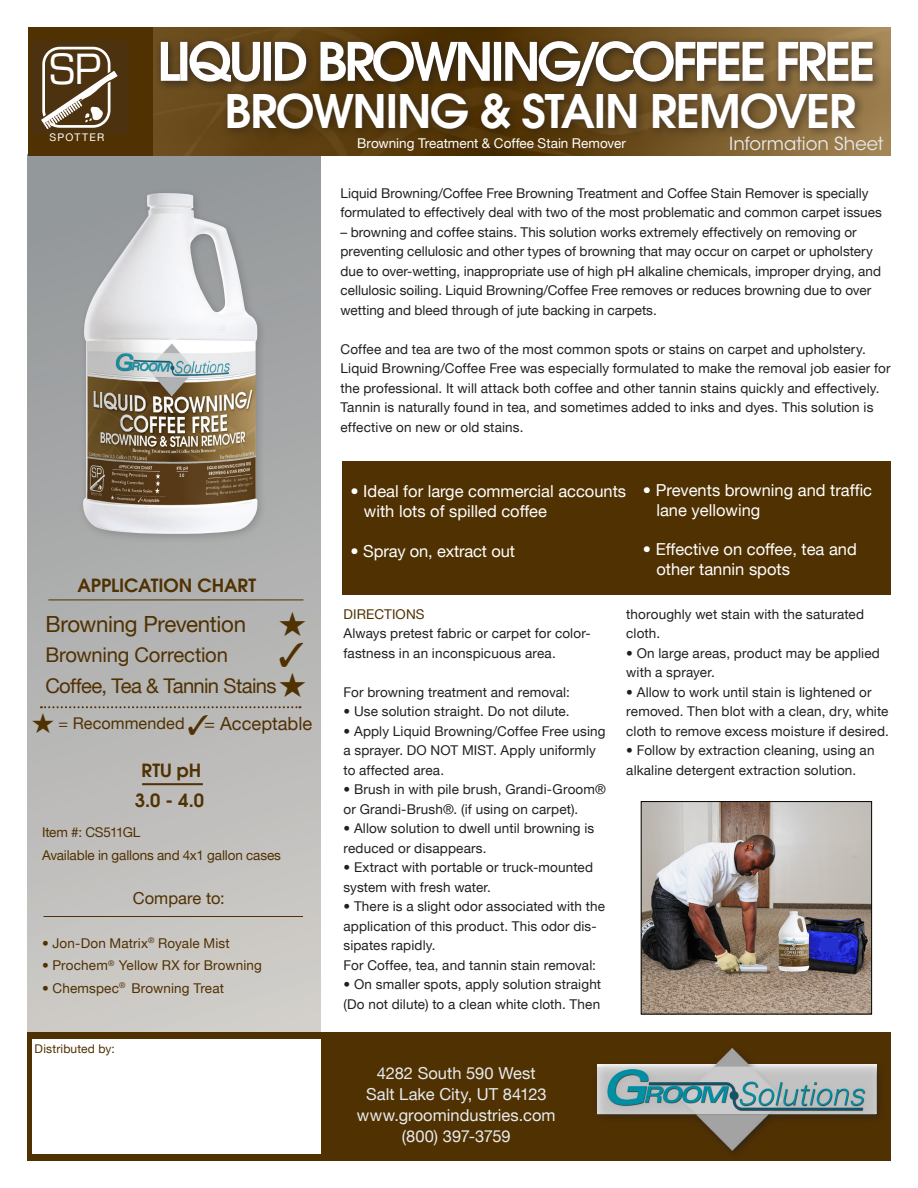
<style>
.page{position:relative;width:918px;height:1188px;background:#fff}
.page>*{position:absolute;margin:0;border:0;box-sizing:border-box;transform-origin:0 0}
.t1{font:600 52.65px "Avant Garde";letter-spacing:-.06em;color:#fff}
.t2{font:600 46.35px "Avant Garde";letter-spacing:-.025em;color:#fff}
.t3{font:40.5px "Eurostile";color:#fff}
.t4{font:22.35px "Helvetica Neue LT";letter-spacing:-.015em;color:#503102}
.t5{font:20.25px "Helvetica Neue LT";letter-spacing:-.025em;color:#503102}
.t6{font:600 18.15px "Avant Garde";color:#503102}
.t7{font:18.15px "Helvetica Neue LT";color:#503102}
.t8{font:18px "ITC Avant Garde Std";color:#e8ebec}
.t9{font:16.5px/19.8px "Helvetica Neue LT";color:#fff}
.t10{font:16.5px "Helvetica Neue LT";letter-spacing:.005em;color:#e8ebec}
.t11{font:16.5px "Helvetica Neue LT";color:#503102}
.t12{font:16.2px "Helvetica Neue LT";letter-spacing:.005em;color:#503102}
.t13{font:13.5px/19.5px "Helvetica Neue LT";letter-spacing:.01em;color:#231f20}
.t14{font:13.5px "Helvetica Neue LT";letter-spacing:.005em;color:#503102}
.t15{font:13.5px "Helvetica Neue LT";color:#fff}
.t16{font:13.5px "Helvetica Neue LT";letter-spacing:-.015em;color:#503102}
.t17{font:12px "Helvetica Neue LT";letter-spacing:.015em;color:#503102}
.t18{font:10.5px "Helvetica Neue LT";letter-spacing:.12em;color:#fff}
</style>
<div class="page">
<div style="left:27px;top:154px;width:294px;height:883px;background:linear-gradient(to bottom,#919598,#cfcdc9)"></div>
<div style="left:27px;top:1032px;width:864px;height:129px;background:#503102"></div>
<div style="left:78px;top:187px;width:190px;height:357px;background:#231f20;opacity:.22"></div>
<img style="left:83px;top:193px;width:175px;height:341px">
<img style="left:153px;top:27px;width:738px;height:129px">
<div style="left:155px;top:36px;width:727px;height:60px;background:#231f20;opacity:.75"></div>
<div style="left:222px;top:87px;width:644px;height:52px;background:#231f20;opacity:.5"></div>
<hr style="left:48px;top:600px;width:256px;height:1px;background:#503102">
<hr style="left:142px;top:783px;width:61px;height:2px;background:#503102">
<img style="left:597px;top:1048px;width:279px;height:104px">
<div style="left:32px;top:1040px;width:288px;height:114px;background:#fff"></div>
<img style="left:643px;top:803px;width:227px;height:209px">
<div style="left:641px;top:801px;width:231px;height:213px;border:1px solid #040503"></div>
<div style="left:342px;top:462px;width:548px;height:133px;background:#503102"></div>
<hr style="left:44px;top:916px;width:259px;height:1px;background:#503102">
<div style="left:28px;top:27px;width:125px;height:129px;background:#503102"></div>
<div style="left:32px;top:40px;width:97px;height:94px;background:#4d320f"></div>
<div style="left:42px;top:47px;width:68px;height:81px;border:3px solid #fff;border-radius:16px"></div>
<svg style="left:41px;top:68px;width:77px;height:61px"></svg>
<div style="left:822px;top:938px;width:16px;height:14px;background:#2630d0"></div>
<div style="left:773px;top:905px;width:46px;height:77px;background:#231f20;opacity:.22"></div>
<img style="left:778px;top:911px;width:31px;height:61px">
<div style="left:280px;top:612px;width:26px;height:85px;background:#b7b7b5"></div>
<div style="left:32px;top:706px;width:268px;height:29px;background:#b8b8b7"></div>
<p class="t3" style="left:50px;top:45px;width:54px">SP</p>
<p class="t18" style="left:50px;top:131px;width:56px">SPOTTER</p>
<p class="t1" style="left:157px;top:27px;width:720px">LIQUID BROWNING/COFFEE FREE</p>
<p class="t2" style="left:225px;top:80px;width:633px">BROWNING &amp; STAIN REMOVER</p>
<p class="t15" style="left:357px;top:135px;width:270px">Browning Treatment &amp; Coffee Stain Remover</p>
<p class="t13" style="left:340px;top:183px;width:543px">Liquid Browning/Coffee Free Browning Treatment and Coffee Stain Remover is specially formulated to effectively deal with two of the most problematic and common carpet issues</p>
<p class="t13" style="left:340px;top:222px;width:542px">– browning and coffee stains. This solution works extremely effectively on removing or preventing cellulosic and other types of browning that may occur on carpet or upholstery due to over-wetting, inappropriate use of high pH alkaline chemicals, improper drying, and cellulosic soiling. Liquid Browning/Coffee Free removes or reduces browning due to over wetting and bleed through of jute backing in carpets.</p>
<p class="t13" style="left:340px;top:339px;width:552px">Coffee and tea are two of the most common spots or stains on carpet and upholstery.<br>Liquid Browning/Coffee Free was especially formulated to make the removal job easier for the professional. It will attack both coffee and other tannin stains quickly and effectively.<br>Tannin is naturally found in tea, and sometimes added to inks and dyes. This solution is effective on new or old stains.</p>
<p class="t8" style="left:729px;top:132px;width:156px">Information Sheet</p>
<p class="t6" style="left:78px;top:574px;width:180px">APPLICATION CHART</p>
<p class="t4" style="left:45px;top:611px;width:202px">Browning Prevention</p>
<p class="t5" style="left:45px;top:643px;width:184px">Browning Correction</p>
<p class="t5" style="left:45px;top:674px;width:233px">Coffee, Tea &amp; Tannin Stains</p>
<p class="t12" style="left:58px;top:714px;width:128px">= Recommended</p>
<p class="t7" style="left:204px;top:713px;width:109px">= Acceptable</p>
<p class="t6" style="left:142px;top:758px;width:61px">RTU pH</p>
<p class="t6" style="left:135px;top:788px;width:71px">3.0 - 4.0</p>
<p class="t16" style="left:42px;top:824px;width:100px">Item #: CS511GL</p>
<p class="t14" style="left:42px;top:847px;width:240px">Available in gallons and 4x1 gallon cases</p>
<p class="t11" style="left:133px;top:889px;width:93px">Compare to:</p>
<p class="t14" style="left:42px;top:935px;width:189px">• Jon-Don Matrix<sup>®</sup> Royale Mist</p>
<p class="t14" style="left:42px;top:957px;width:222px">• Prochem<sup>®</sup> Yellow RX for Browning</p>
<p class="t14" style="left:42px;top:980px;width:183px">• Chemspec<sup>®</sup> Browning Treat</p>
<p class="t17" style="left:35px;top:1041px;width:82px">Distributed by:</p>
<p class="t9" style="left:364px;top:481px;width:264px;text-indent:-14px">• Ideal for large commercial accounts with lots of spilled coffee</p>
<p class="t9" style="left:350px;top:541px;width:166px">• Spray on, extract out</p>
<p class="t9" style="left:656px;top:480px;width:217px;text-indent:-14px">• Prevents browning and traffic lane yellowing</p>
<p class="t9" style="left:656px;top:539px;width:202px;text-indent:-14px">• Effective on coffee, tea and other tannin spots</p>
<p class="t14" style="left:344px;top:606px;width:83px">DIRECTIONS</p>
<p class="t13" style="left:344px;top:623px;width:249px">Always pretest fabric or carpet for color&shy;fastness in an inconspicuous area.</p>
<p class="t13" style="left:344px;top:682px;width:228px">For browning treatment and removal:</p>
<p class="t13" style="left:344px;top:701px;width:228px">• Use solution straight. Do not dilute.</p>
<p class="t13" style="left:344px;top:721px;width:264px">• Apply Liquid Browning/Coffee Free using a sprayer. DO NOT MIST. Apply uniformly to affected area.</p>
<p class="t13" style="left:344px;top:779px;width:264px">• Brush in with pile brush, Grandi-Groom® or Grandi-Brush®. (if using on carpet).</p>
<p class="t13" style="left:344px;top:818px;width:252px">• Allow solution to dwell until browning is reduced or disappears.</p>
<p class="t13" style="left:344px;top:857px;width:251px">• Extract with portable or truck-mounted system with fresh water.</p>
<p class="t13" style="left:344px;top:896px;width:263px">• There is a slight odor associated with the application of this product. This odor dis&shy;sipates rapidly.</p>
<p class="t13" style="left:344px;top:955px;width:254px">For Coffee, tea, and tannin stain removal:</p>
<p class="t13" style="left:344px;top:974px;width:259px">• On smaller spots, apply solution straight (Do not dilute) to a clean white cloth. Then</p>
<p class="t13" style="left:626px;top:604px;width:239px">thoroughly wet stain with the saturated cloth.</p>
<p class="t13" style="left:626px;top:643px;width:255px">• On large areas, product may be applied with a sprayer.</p>
<p class="t13" style="left:626px;top:682px;width:264px">• Allow to work until stain is lightened or removed. Then blot with a clean, dry, white cloth to remove excess moisture if desired.</p>
<p class="t13" style="left:626px;top:740px;width:250px">• Follow by extraction cleaning, using an alkaline detergent extraction solution.</p>
<p class="t10" style="left:377px;top:1063px;width:160px">4282 South 590 West</p>
<p class="t10" style="left:366px;top:1084px;width:182px">Salt Lake City, UT 84123</p>
<p class="t10" style="left:357px;top:1105px;width:200px">www.groomindustries.com</p>
<p class="t10" style="left:402px;top:1126px;width:110px">(800) 397-3759</p>
</div>
